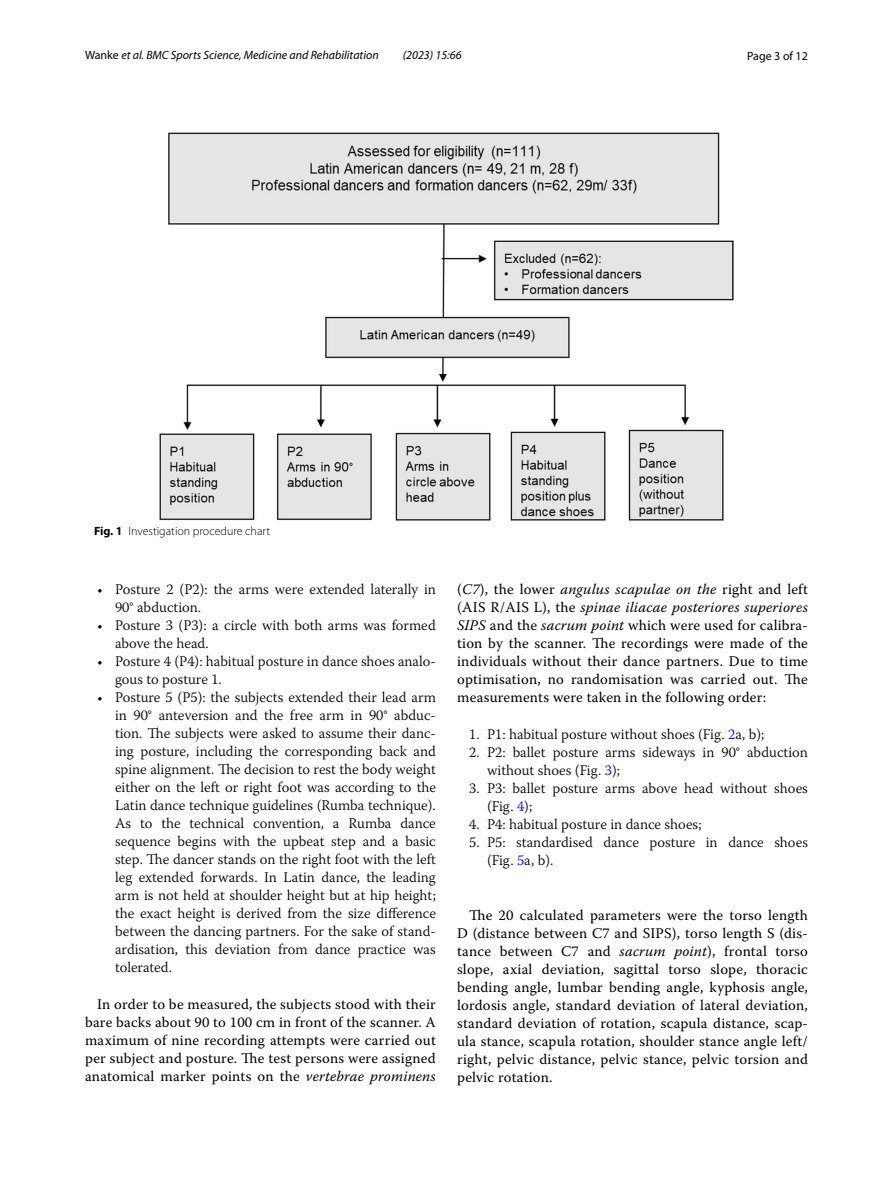
<style>
.page{position:relative;width:893px;height:1187px;background:#fff}
.page>*{position:absolute;margin:0;border:0;box-sizing:border-box;transform-origin:0 0}
.t1{font:300 14.7px/18px "Warnock Pro";color:#000}
.t2{font:14.7px/18px "Warnock Pro";letter-spacing:.015em;color:#000;text-align:justify}
.t3{font:italic 12px "Myriad Pro";color:#000}
.t4{font:300 12px "Myriad Pro";color:#000}
.t5{font:12px "Myriad Pro";color:#000}
.s1{font-style:normal}
.s2{font-weight:700}
.s3{font-style:italic}
.s4{color:#00f}
</style>
<div class="page">
<img style="left:159px;top:133px;width:574px;height:387px">
<p class="t3" style="left:85px;top:48px;width:295px"><span class="s1">Wanke</span> et al. BMC Sports Science, Medicine and Rehabilitation</p>
<p class="t3" style="left:403px;top:48px;width:60px">(2023) 15:66</p>
<p class="t5" style="left:747px;top:48px;width:62px">Page 3 of 12</p>
<p class="t4" style="left:94px;top:524px;width:178px"><span class="s2">Fig. 1</span> Investigation procedure chart</p>
<p class="t1" style="left:115px;top:579px;width:322px;text-indent:-18px">• Posture 2 (P2): the arms were extended laterally in<br>90° abduction.</p>
<p class="t1" style="left:115px;top:615px;width:322px;text-indent:-18px">• Posture 3 (P3): a circle with both arms was formed above the head.</p>
<p class="t1" style="left:115px;top:651px;width:322px;text-indent:-18px">• Posture 4 (P4): habitual posture in dance shoes analo&shy;gous to posture 1.</p>
<p class="t1" style="left:115px;top:687px;width:322px;text-align:justify;text-indent:-18px">• Posture 5 (P5): the subjects extended their lead arm in 90° anteversion and the free arm in 90° abduc&shy;tion. The subjects were asked to assume their danc&shy;ing posture, including the corresponding back and spine alignment. The decision to rest the body weight either on the left or right foot was according to the Latin dance technique guidelines (Rumba technique).<br>As to the technical convention, a Rumba dance sequence begins with the upbeat step and a basic step. The dancer stands on the right foot with the left leg extended forwards. In Latin dance, the leading arm is not held at shoulder height but at hip height; the exact height is derived from the size difference between the dancing partners. For the sake of stand&shy;ardisation, this deviation from dance practice was tolerated.</p>
<p class="t2" style="left:85px;top:994px;width:352px;text-indent:12px">In order to be measured, the subjects stood with their bare backs about 90 to 100 cm in front of the scanner. A maximum of nine recording attempts were carried out per subject and posture. The test persons were assigned anatomical marker points on the <span class="s3">vertebrae prominens</span></p>
<p class="t2" style="left:457px;top:579px;width:352px">(<span class="s3">C7</span>), the lower <span class="s3">angulus scapulae on the</span> right and left (AIS R/AIS L), the <span class="s3">spinae iliacae posteriores superiores SIPS</span> and the <span class="s3">sacrum point</span> which were used for calibra&shy;tion by the scanner. The recordings were made of the individuals without their dance partners. Due to time optimisation, no randomisation was carried out. The measurements were taken in the following order:</p>
<p class="t1" style="left:469px;top:724px;width:297px">1. P1: habitual posture without shoes (Fig. <span class="s4">2</span>a, b);</p>
<p class="t1" style="left:487px;top:742px;width:322px;text-indent:-18px">2. P2: ballet posture arms sideways in 90° abduction without shoes (Fig. <span class="s4">3</span>);</p>
<p class="t1" style="left:487px;top:778px;width:322px;text-indent:-18px">3. P3: ballet posture arms above head without shoes (Fig. <span class="s4">4</span>);</p>
<p class="t1" style="left:469px;top:814px;width:234px">4. P4: habitual posture in dance shoes;</p>
<p class="t1" style="left:487px;top:832px;width:322px;text-indent:-18px">5. P5: standardised dance posture in dance shoes (Fig. <span class="s4">5</span>a, b).</p>
<p class="t2" style="left:457px;top:905px;width:352px;text-indent:12px">The 20 calculated parameters were the torso length D (distance between C7 and SIPS), torso length S (dis&shy;tance between C7 and <span class="s3">sacrum point</span>), frontal torso slope, axial deviation, sagittal torso slope, thoracic bending angle, lumbar bending angle, kyphosis angle, lordosis angle, standard deviation of lateral deviation, standard deviation of rotation, scapula distance, scap&shy;ula stance, scapula rotation, shoulder stance angle left/ right, pelvic distance, pelvic stance, pelvic torsion and pelvic rotation.</p>
</div>
